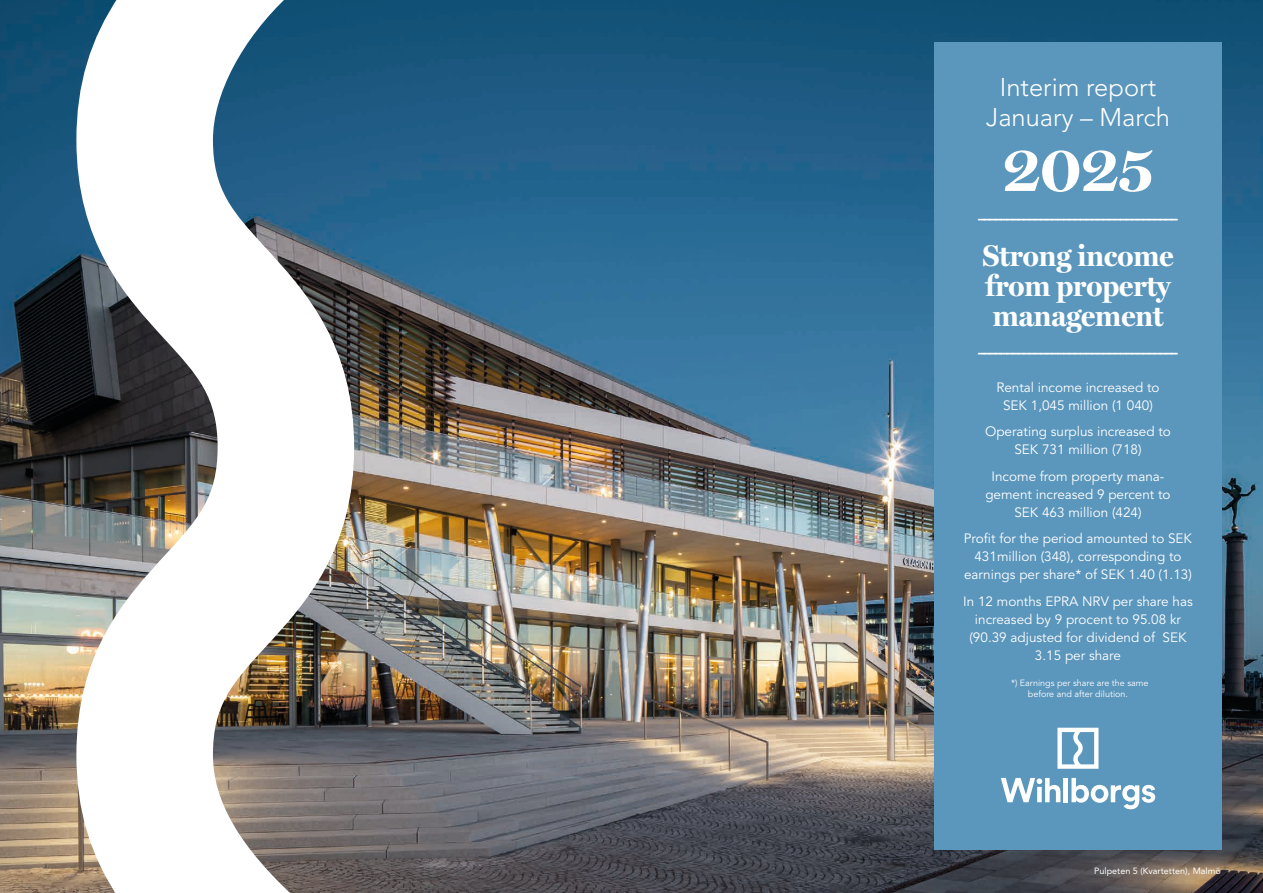
<style>
.page{position:relative;width:1263px;height:893px;background:#fff}
.page>*{position:absolute;margin:0;border:0;box-sizing:border-box;transform-origin:0 0}
.Brödtext{font:700 65.25px "Miller Display";color:#fff}
.Tabelltext_på_framsidan{font:700 30px/30px "Miller Display";color:#fff;text-align:justify}
.Brödtext-2{font:300 25.5px "Avenir LT Std";color:#fff}
.Tabelltext_på_framsidan-2{font:13.5px/18px "Avenir LT Std";color:#fff;text-align:center}
.Tabelltext_på_framsidan-3{font:900 13.5px "Avenir LT Std";color:#fff}
.Tabelltext_på_framsidan-4{font:9px/10.8px "Avenir LT Std";color:#fff;text-align:center}
.t1{font:9px "Avenir LT Std";color:#fff}
</style>
<div class="page">
<img style="left:0;top:0;width:1263px;height:893px">
<svg style="left:76px;top:0;width:278px;height:893px"></svg>
<div style="left:934px;top:42px;width:287px;height:808px;background:#5b96bc"></div>
<svg style="left:1057px;top:728px;width:41px;height:41px"></svg>
<svg style="left:1001px;top:778px;width:59px;height:24px"></svg>
<hr style="left:1064px;top:778px;width:4px;height:24px;background:#fff">
<svg style="left:1071px;top:778px;width:84px;height:31px"></svg>
<p class="Brödtext-2" style="left:1000px;top:72px;width:158px">Interim report</p>
<p class="Brödtext-2" style="left:986px;top:102px;width:185px">January – March</p>
<p class="Brödtext" style="left:1002px;top:131px;width:152px">2025</p>
<p class="Tabelltext_på_framsidan-3" style="left:978px;top:210px;width:201px">–––––––––––––––––––––––––––––––––––</p>
<p class="Tabelltext_på_framsidan" style="left:982px;top:241px;width:193px">Strong income from property management</p>
<p class="Tabelltext_på_framsidan-3" style="left:978px;top:344px;width:201px">–––––––––––––––––––––––––––––––––––</p>
<p class="Tabelltext_på_framsidan-2" style="left:996px;top:378px;width:165px">Rental income increased to<br>SEK 1,045 million (1 040)</p>
<p class="Tabelltext_på_framsidan-2" style="left:985px;top:423px;width:187px">Operating surplus increased to<br>SEK 731 million (718)</p>
<p class="Tabelltext_på_framsidan-2" style="left:985px;top:467px;width:187px">Income from property mana&shy;gement increased 9 percent to<br>SEK 463 million (424)</p>
<p class="Tabelltext_på_framsidan-2" style="left:964px;top:530px;width:230px">Profit for the period amounted to SEK<br>431million (348), corresponding to earnings per share* of SEK 1.40 (1.13)</p>
<p class="Tabelltext_på_framsidan-2" style="left:963px;top:592px;width:231px">In 12 months EPRA NRV per share has increased by 9 procent to 95.08 kr (90.39 adjusted for dividend of SEK<br>3.15 per share</p>
<p class="Tabelltext_på_framsidan-4" style="left:1011px;top:678px;width:139px">*) Earnings per share are the same before and after dilution.</p>
<p class="t1" style="left:1094px;top:866px;width:128px">Pulpeten 5 (Kvartetten), Malmö</p>
</div>
